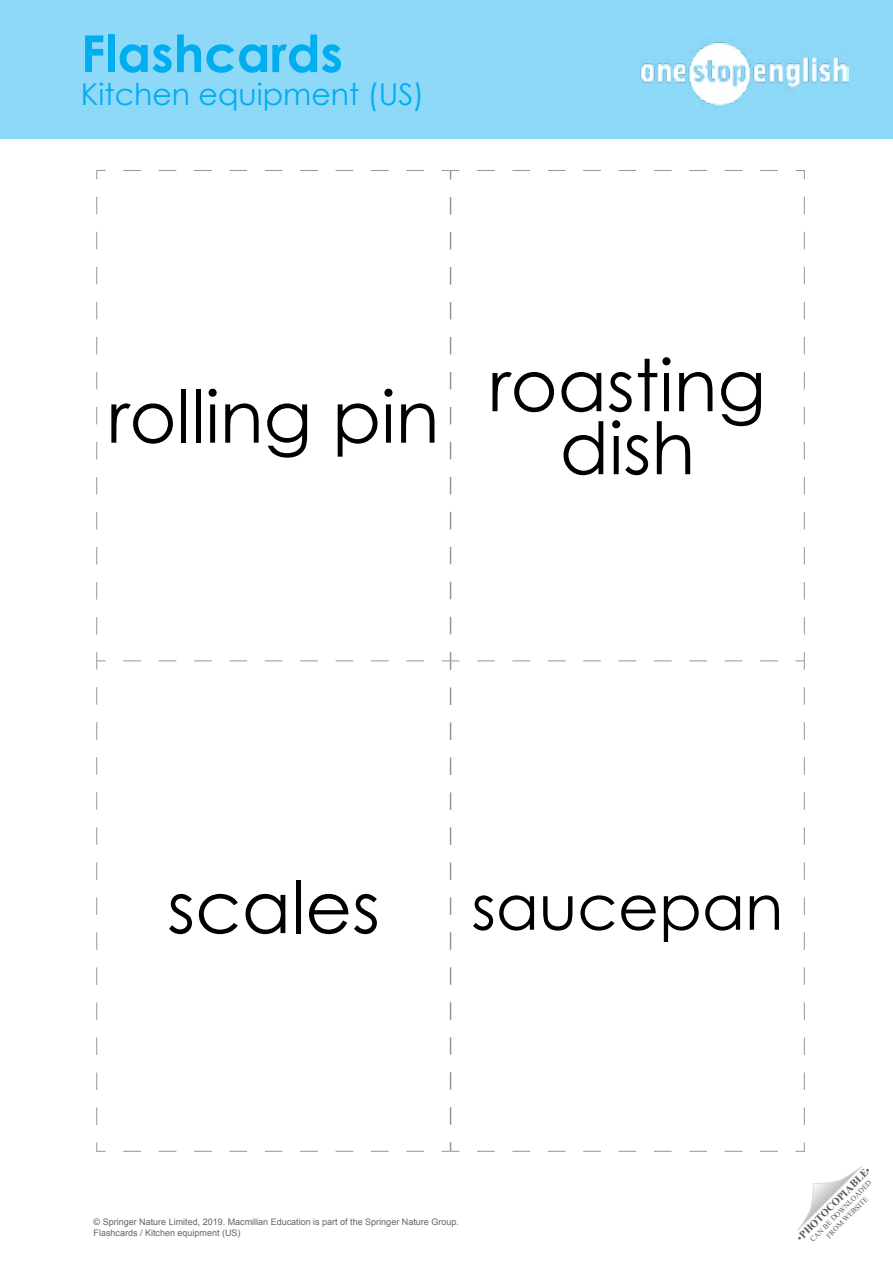
<style>
.page{position:relative;width:893px;height:1263px;background:#fff}
.page>*{position:absolute;margin:0;border:0;box-sizing:border-box;transform-origin:0 0}
.t1{font:72px "Century Gothic";color:#000}
.t2{font:63px "Century Gothic";color:#000}
.t3{font:700 51px "Century Gothic";color:#00aeef}
.t4{font:30px "Century Gothic";color:#00aeef}
.t5{font:700 10.5px "Times New Roman";color:#58595b}
.t6{font:9px/10.8px "Arial";color:#636466}
.t7{font:7.5px/9px "Times New Roman";color:#58595b;text-align:center}
.s1{font-weight:400}
</style>
<div class="page">
<div style="left:0;top:0;width:893px;height:139px;background:#8ed8f8"></div>
<svg style="left:797px;top:1166px;width:65px;height:65px"></svg>
<img style="left:640px;top:37px;width:208px;height:70px">
<svg style="left:96px;top:170px;width:355px;height:492px"></svg>
<svg style="left:123px;top:1151px;width:301px;height:1px"></svg>
<svg style="left:450px;top:188px;width:1px;height:446px"></svg>
<svg style="left:450px;top:687px;width:1px;height:438px"></svg>
<svg style="left:804px;top:196px;width:1px;height:439px"></svg>
<svg style="left:450px;top:170px;width:355px;height:10px"></svg>
<svg style="left:123px;top:660px;width:310px;height:1px"></svg>
<svg style="left:96px;top:660px;width:10px;height:492px"></svg>
<svg style="left:477px;top:660px;width:301px;height:1px"></svg>
<svg style="left:442px;top:652px;width:17px;height:18px"></svg>
<svg style="left:804px;top:687px;width:1px;height:438px"></svg>
<svg style="left:442px;top:1142px;width:363px;height:10px"></svg>
<svg style="left:795px;top:652px;width:10px;height:18px"></svg>
<h3 class="t3" style="left:81px;top:15px;width:264px">Flashcards</h3>
<h3 class="t4" style="left:81px;top:73px;width:345px">Kitchen equipment (US)</h3>
<h1 class="t1" style="left:108px;top:366px;width:660px">rolling pin roasting</h1>
<h1 class="t1" style="left:560px;top:398px;width:137px">dish</h1>
<h1 class="t1" style="left:167px;top:857px;width:214px">scales</h1>
<h2 class="t2" style="left:471px;top:863px;width:313px">saucepan</h2>
<p class="t6" style="left:94px;top:1217px;width:367px">© Springer Nature Limited, 2019. Macmillan Education is part of the Springer Nature Group.<br>Flashcards / Kitchen equipment (US)</p>
<p class="t5" style="left:793px;top:1234px;width:101px;rotate:-45deg"><span class="s1">•</span>PHOTOCOPIABLE<span class="s1">•</span></p>
<p class="t7" style="left:808px;top:1237px;width:85px;rotate:-45deg">CAN BE DOWNLOADED<br>FROM WEBSITE</p>
</div>
